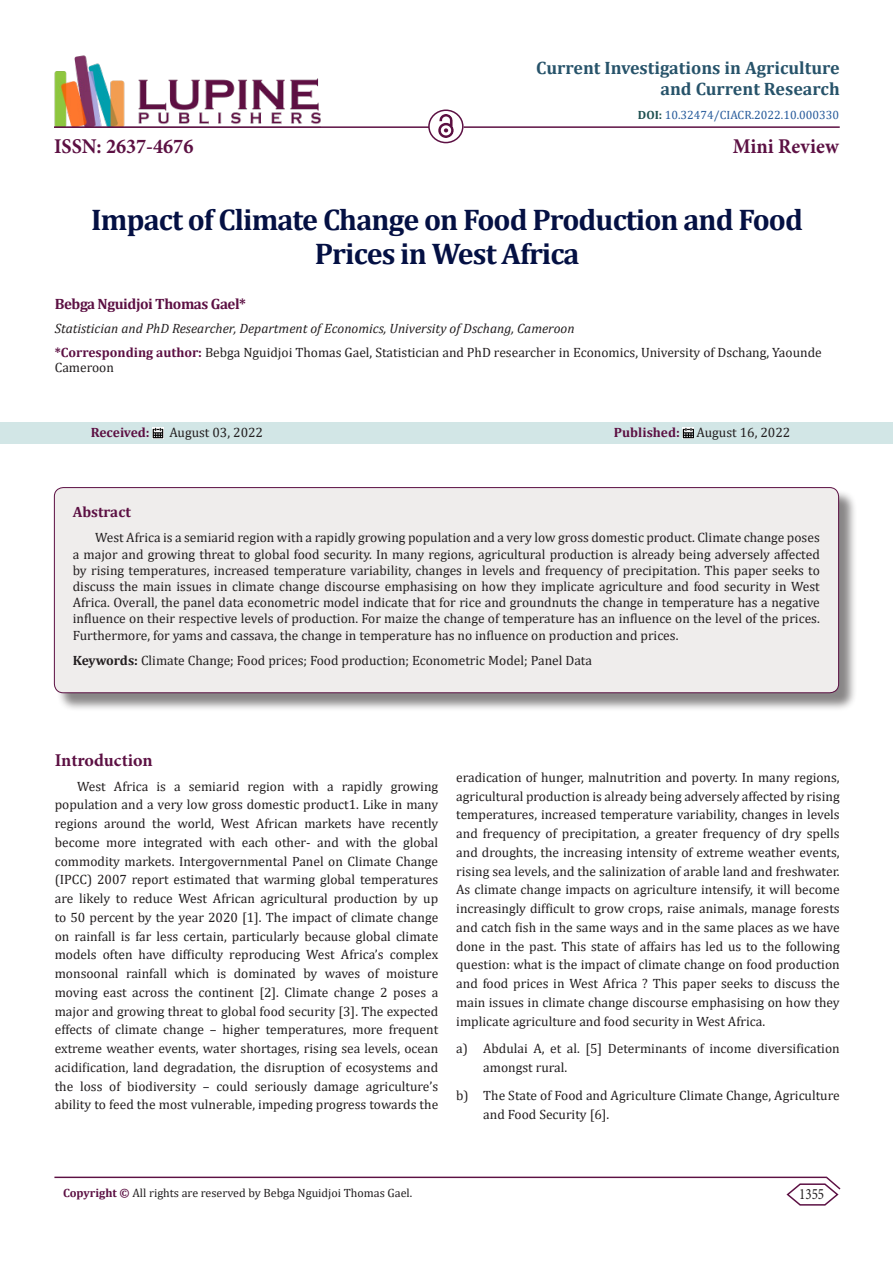
<style>
.page{position:relative;width:893px;height:1263px;background:#fff}
.page>*{position:absolute;margin:0;border:0;box-sizing:border-box;transform-origin:0 0}
.t1{font:700 30px/34.5px "Cambria";letter-spacing:-.03em;color:#041043;text-align:center}
.t2{font:700 21px "Minion Pro";color:#5c1043;scale:.96 1}
.t3{font:700 18px/21.6px "Cambria";color:#27536a;text-align:right}
.t4{font:700 18px "Minion Pro";letter-spacing:-.005em;color:#5c1043}
.t5{font:15.75px "Minion Pro";color:#231f20;scale:.83 1}
.t6{font:700 15px "Cambria";letter-spacing:-.03em;color:#5c1043}
.t7{font:700 15px "Cambria";color:#5c1043}
.t8{font:13.5px/18.8px "Cambria";color:#231f20}
.t9{font:italic 13.5px "Cambria";color:#231f20}
.t10{font:700 13.5px "Cambria";letter-spacing:-.005em;color:#5c1043}
.t11{font:12px "Cambria";color:#231f20}
.t12{font:12px "Cambria";color:#275b9b}
.s1{font-weight:700;color:#1e5050}
.s2{font-weight:700;color:#5c1043}
.s3{font-weight:700}
</style>
<div class="page">
<hr style="left:54px;top:1176px;width:773px;height:2px;background:#5c1043">
<svg style="left:785px;top:1176px;width:56px;height:30px"></svg>
<img style="left:54px;top:55px;width:267px;height:71px">
<hr style="left:54px;top:126px;width:375px;height:2px;background:#5c1043">
<img style="left:438px;top:115px;width:15px;height:23px">
<div style="left:1px;top:422px;width:892px;height:22px;background:#d2e6e6"></div>
<svg style="left:153px;top:428px;width:10px;height:10px"></svg>
<svg style="left:683px;top:428px;width:11px;height:10px"></svg>
<div style="left:428px;top:109px;width:36px;height:34px;border:2px solid #5c1043;border-radius:50%"></div>
<hr style="left:464px;top:126px;width:376px;height:2px;background:#5c1043">
<div style="left:56px;top:489px;width:802px;height:223px;background:#231f20;opacity:.54"></div>
<div style="left:54px;top:488px;width:785px;height:205px;background:#efedec;border-radius:9px"></div>
<div style="left:54px;top:487px;width:785px;height:206px;border:1px solid #5c1043;border-radius:9px"></div>
<p class="t3" style="left:536px;top:56px;width:305px">Current Investigations in Agriculture and Current Research</p>
<p class="t12" style="left:638px;top:107px;width:203px"><span class="s1">DOI:</span> 10.32474/CIACR.2022.10.000330</p>
<p class="t2" style="left:54px;top:131px;width:147px">ISSN: 2637-4676</p>
<p class="t2" style="left:733px;top:131px;width:112px">Mini Review</p>
<p class="t1" style="left:91px;top:201px;width:713px">Impact of Climate Change on Food Production and Food<br>Prices in West Africa</p>
<p class="t6" style="left:55px;top:293px;width:193px">Bebga Nguidjoi Thomas Gael*</p>
<p class="t9" style="left:55px;top:319px;width:521px">Statistician and PhD Researcher, Department of Economics, University of Dschang, Cameroon</p>
<p class="t8" style="left:55px;top:345px;width:768px;line-height:15px"><span class="s2">*Corresponding author:</span> Bebga Nguidjoi Thomas Gael, Statistician and PhD researcher in Economics, University of Dschang, Yaounde<br>Cameroon</p>
<p class="t10" style="left:91px;top:423px;width:60px">Received:</p>
<p class="t8" style="left:169px;top:423px;width:95px">August 03, 2022</p>
<p class="t8" style="left:614px;top:423px;width:178px"><span class="s2">Published:</span> August 16, 2022</p>
<p class="t7" style="left:73px;top:501px;width:60px">Abstract</p>
<p class="t8" style="left:73px;top:530px;width:749px;line-height:16.2px;text-align:justify;text-indent:22px">West Africa is a semiarid region with a rapidly growing population and a very low gross domestic product. Climate change poses a major and growing threat to global food security. In many regions, agricultural production is already being adversely affected by rising temperatures, increased temperature variability, changes in levels and frequency of precipitation. This paper seeks to discuss the main issues in climate change discourse emphasising on how they implicate agriculture and food security in West Africa. Overall, the panel data econometric model indicate that for rice and groundnuts the change in temperature has a negative influence on their respective levels of production. For maize the change of temperature has an influence on the level of the prices.<br>Furthermore, for yams and cassava, the change in temperature has no influence on production and prices.</p>
<p class="t8" style="left:73px;top:651px;width:521px"><span class="s3">Keywords:</span> Climate Change; Food prices; Food production; Econometric Model; Panel Data</p>
<p class="t4" style="left:55px;top:747px;width:99px">Introduction</p>
<p class="t8" style="left:55px;top:776px;width:385px;text-align:justify;text-indent:22px">West Africa is a semiarid region with a rapidly growing population and a very low gross domestic product1. Like in many regions around the world, West African markets have recently become more integrated with each other- and with the global commodity markets. Intergovernmental Panel on Climate Change (IPCC) 2007 report estimated that warming global temperatures are likely to reduce West African agricultural production by up to 50 percent by the year 2020 [1]. The impact of climate change on rainfall is far less certain, particularly because global climate models often have difficulty reproducing West Africa’s complex monsoonal rainfall which is dominated by waves of moisture moving east across the continent [2]. Climate change 2 poses a major and growing threat to global food security [3]. The expected effects of climate change – higher temperatures, more frequent extreme weather events, water shortages, rising sea levels, ocean acidification, land degradation, the disruption of ecosystems and the loss of biodiversity – could seriously damage agriculture’s ability to feed the most vulnerable, impeding progress towards the</p>
<p class="t8" style="left:456px;top:768px;width:385px;text-align:justify">eradication of hunger, malnutrition and poverty. In many regions, agricultural production is already being adversely affected by rising temperatures, increased temperature variability, changes in levels and frequency of precipitation, a greater frequency of dry spells and droughts, the increasing intensity of extreme weather events, rising sea levels, and the salinization of arable land and freshwater.<br>As climate change impacts on agriculture intensify, it will become increasingly difficult to grow crops, raise animals, manage forests and catch fish in the same ways and in the same places as we have done in the past. This state of affairs has led us to the following question: what is the impact of climate change on food production and food prices in West Africa ? This paper seeks to discuss the main issues in climate change discourse emphasising on how they implicate agriculture and food security in West Africa.</p>
<p class="t8" style="left:483px;top:1039px;width:358px;text-indent:-27px">a) Abdulai A, et al. [5] Determinants of income diversification amongst rural.</p>
<p class="t8" style="left:483px;top:1086px;width:358px;text-indent:-27px">b) The State of Food and Agriculture Climate Change, Agriculture and Food Security [6].</p>
<p class="t11" style="left:63px;top:1186px;width:351px"><span class="s2">Copyright ©</span> All rights are reserved by Bebga Nguidjoi Thomas Gael.</p>
<p class="t5" style="left:799px;top:1184px;width:32px">1355</p>
</div>
